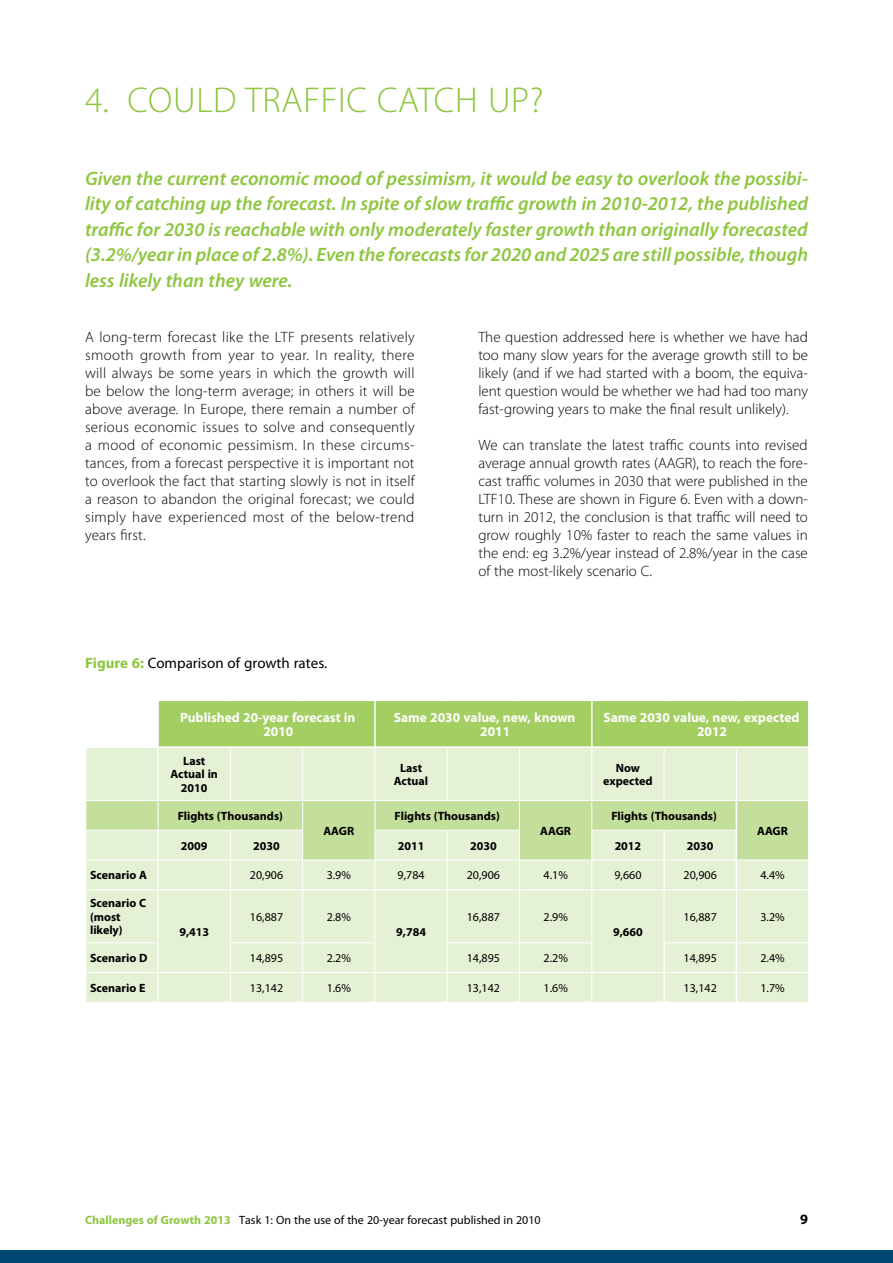
<style>
.page{position:relative;width:893px;height:1263px;background:#fff}
.page>*{position:absolute;margin:0;border:0;box-sizing:border-box;transform-origin:0 0}
.t1{font:300 36px "Myriad Pro";letter-spacing:.02em;color:#8dc63f}
.t2{font:italic 600 19.5px/25.5px "Myriad Pro";color:#8dc63f;text-align:justify}
.t3{font:300 15px/18px "Myriad Pro";color:#000;text-align:justify}
.t4{font:15px "Myriad Pro";color:#000}
.t5{font:700 14.25px "Myriad Pro";color:#000}
.t6{font:700 13.5px/13.5px "Myriad Pro";color:#fff}
.t7{font:12px "Myriad Pro";color:#000}
.t8{font:700 12px/13.5px "Myriad Pro";color:#000;text-align:center}
.s1{font-weight:700;color:#8dc63f}
</style>
<div class="page">
<div style="left:0;top:1250px;width:893px;height:13px;background:#004672"></div>
<div style="left:159px;top:701px;width:649px;height:45px;background:#a3cf62"></div>
<div style="left:86px;top:748px;width:722px;height:254px;background:#e5f1d4"></div>
<hr style="left:663px;top:943px;width:2px;height:29px;background:#fff">
<hr style="left:663px;top:973px;width:2px;height:29px;background:#fff">
<svg style="left:736px;top:943px;width:1px;height:59px"></svg>
<hr style="left:374px;top:701px;width:2px;height:45px;background:#fff">
<hr style="left:591px;top:701px;width:2px;height:45px;background:#fff">
<hr style="left:158px;top:748px;width:1px;height:52px;background:#fff">
<hr style="left:230px;top:748px;width:1px;height:52px;background:#fff">
<hr style="left:302px;top:748px;width:1px;height:52px;background:#fff">
<hr style="left:375px;top:748px;width:1px;height:52px;background:#fff">
<hr style="left:447px;top:748px;width:1px;height:52px;background:#fff">
<hr style="left:519px;top:748px;width:1px;height:52px;background:#fff">
<hr style="left:591px;top:748px;width:1px;height:52px;background:#fff">
<hr style="left:664px;top:748px;width:1px;height:52px;background:#fff">
<hr style="left:736px;top:748px;width:1px;height:52px;background:#fff">
<svg style="left:86px;top:800px;width:723px;height:89px;background:#d8eabd"></svg>
<hr style="left:664px;top:860px;width:72px;height:1px;background:#fff">
<hr style="left:736px;top:860px;width:72px;height:1px;background:#fff">
<hr style="left:85px;top:889px;width:73px;height:1px;background:#fff">
<hr style="left:158px;top:889px;width:72px;height:1px;background:#fff">
<hr style="left:158px;top:890px;width:1px;height:52px;background:#fff">
<hr style="left:230px;top:889px;width:73px;height:1px;background:#fff">
<hr style="left:230px;top:890px;width:1px;height:52px;background:#fff">
<hr style="left:303px;top:889px;width:72px;height:1px;background:#fff">
<hr style="left:302px;top:890px;width:1px;height:52px;background:#fff">
<hr style="left:375px;top:889px;width:72px;height:1px;background:#fff">
<hr style="left:375px;top:890px;width:1px;height:52px;background:#fff">
<hr style="left:447px;top:889px;width:72px;height:1px;background:#fff">
<hr style="left:447px;top:890px;width:1px;height:52px;background:#fff">
<hr style="left:519px;top:889px;width:73px;height:1px;background:#fff">
<hr style="left:519px;top:890px;width:1px;height:52px;background:#fff">
<hr style="left:592px;top:889px;width:72px;height:1px;background:#fff">
<hr style="left:591px;top:890px;width:1px;height:52px;background:#fff">
<hr style="left:664px;top:889px;width:72px;height:1px;background:#fff">
<hr style="left:664px;top:890px;width:1px;height:52px;background:#fff">
<hr style="left:736px;top:889px;width:73px;height:1px;background:#fff">
<hr style="left:736px;top:890px;width:1px;height:52px;background:#fff">
<hr style="left:85px;top:942px;width:73px;height:1px;background:#fff">
<hr style="left:230px;top:942px;width:73px;height:1px;background:#fff">
<hr style="left:303px;top:942px;width:72px;height:1px;background:#fff">
<hr style="left:447px;top:942px;width:72px;height:1px;background:#fff">
<hr style="left:519px;top:942px;width:73px;height:1px;background:#fff">
<hr style="left:664px;top:942px;width:72px;height:1px;background:#fff">
<hr style="left:736px;top:942px;width:73px;height:1px;background:#fff">
<hr style="left:85px;top:972px;width:73px;height:1px;background:#fff">
<hr style="left:158px;top:972px;width:72px;height:1px;background:#fff">
<svg style="left:158px;top:943px;width:1px;height:59px"></svg>
<hr style="left:230px;top:972px;width:73px;height:1px;background:#fff">
<svg style="left:230px;top:943px;width:1px;height:59px"></svg>
<hr style="left:303px;top:972px;width:72px;height:1px;background:#fff">
<svg style="left:302px;top:943px;width:1px;height:59px"></svg>
<hr style="left:375px;top:972px;width:72px;height:1px;background:#fff">
<svg style="left:375px;top:943px;width:1px;height:59px"></svg>
<hr style="left:447px;top:972px;width:72px;height:1px;background:#fff">
<svg style="left:447px;top:943px;width:1px;height:59px"></svg>
<hr style="left:519px;top:972px;width:73px;height:1px;background:#fff">
<svg style="left:519px;top:943px;width:1px;height:59px"></svg>
<hr style="left:592px;top:972px;width:72px;height:1px;background:#fff">
<svg style="left:591px;top:943px;width:1px;height:59px"></svg>
<hr style="left:664px;top:972px;width:72px;height:1px;background:#fff">
<hr style="left:736px;top:972px;width:72px;height:1px;background:#fff">
<h1 class="t1" style="left:85px;top:80px;width:460px">4. COU LD TRAFFIC CATCH U P?</h1>
<p class="t2" style="left:85px;top:165px;width:724px">Given the current economic mood of pessimism, it would be easy to overlook the possibi&shy;lity of catching up the forecast. In spite of slow traffic growth in 2010-2012, the published traffic for 2030 is reachable with only moderately faster growth than originally forecasted (3.2%/year in place of 2.8%). Even the forecasts for 2020 and 2025 are still possible, though less likely than they were.</p>
<p class="t3" style="left:85px;top:328px;width:331px">A long-term forecast like the LTF presents relatively smooth growth from year to year. In reality, there will always be some years in which the growth will be below the long-term average; in others it will be above average. In Europe, there remain a number of serious economic issues to solve and consequently a mood of economic pessimism. In these circums&shy;tances, from a forecast perspective it is important not to overlook the fact that starting slowly is not in itself a reason to abandon the original forecast; we could simply have experienced most of the below-trend years first.</p>
<p class="t3" style="left:478px;top:328px;width:331px">The question addressed here is whether we have had too many slow years for the average growth still to be likely (and if we had started with a boom, the equiva&shy;lent question would be whether we had had too many fast-growing years to make the final result unlikely).</p>
<p class="t3" style="left:478px;top:436px;width:331px">We can translate the latest traffic counts into revised average annual growth rates (AAGR), to reach the fore&shy;cast traffic volumes in 2030 that were published in the LTF10. These are shown in Figure 6. Even with a down&shy;turn in 2012, the conclusion is that traffic will need to grow roughly 10% faster to reach the same values in the end: eg 3.2%/year instead of 2.8%/year in the case of the most-likely scenario C.</p>
<p class="t4" style="left:85px;top:654px;width:244px"><span class="s1">Figure 6:</span> Comparison of growth rates.</p>
<p class="t6" style="left:263px;top:710px;width:94px;text-indent:-83px">Published 20-year forecast in<br>2010</p>
<p class="t6" style="left:480px;top:710px;width:97px;text-indent:-87px">Same 2030 value, new, known<br>2011</p>
<p class="t6" style="left:697px;top:710px;width:104px;text-indent:-94px">Same 2030 value, new, expected<br>2012</p>
<p class="t8" style="left:170px;top:754px;width:49px">Last<br>Actual in<br>2010</p>
<p class="t8" style="left:394px;top:760px;width:36px">Last<br>Actual</p>
<p class="t8" style="left:603px;top:760px;width:51px">Now expected</p>
<p class="t8" style="left:178px;top:809px;width:107px">Flights (Thousands)</p>
<p class="t8" style="left:323px;top:823px;width:32px">AAGR</p>
<p class="t8" style="left:395px;top:809px;width:107px">Flights (Thousands)</p>
<p class="t8" style="left:611px;top:809px;width:107px">Flights (Thousands)</p>
<p class="t8" style="left:540px;top:823px;width:32px">AAGR</p>
<p class="t8" style="left:757px;top:823px;width:32px">AAGR</p>
<p class="t8" style="left:181px;top:838px;width:28px">2009</p>
<p class="t8" style="left:253px;top:838px;width:28px">2030</p>
<p class="t8" style="left:398px;top:838px;width:28px">2011</p>
<p class="t8" style="left:470px;top:838px;width:28px">2030</p>
<p class="t8" style="left:615px;top:838px;width:28px">2012</p>
<p class="t8" style="left:687px;top:838px;width:28px">2030</p>
<p class="t8" style="left:90px;top:868px;width:59px">Scenario A</p>
<p class="t7" style="left:250px;top:868px;width:35px">20,906</p>
<p class="t7" style="left:327px;top:868px;width:26px">3.9%</p>
<p class="t7" style="left:398px;top:868px;width:29px">9,784</p>
<p class="t7" style="left:467px;top:868px;width:35px">20,906</p>
<p class="t7" style="left:544px;top:868px;width:26px">4.1%</p>
<p class="t7" style="left:614px;top:868px;width:29px">9,660</p>
<p class="t7" style="left:684px;top:868px;width:35px">20,906</p>
<p class="t7" style="left:760px;top:868px;width:26px">4.4%</p>
<p class="t8" style="left:90px;top:896px;width:58px;text-align:left">Scenario C (most likely)</p>
<p class="t7" style="left:250px;top:909px;width:35px">16,887</p>
<p class="t7" style="left:327px;top:909px;width:26px">2.8%</p>
<p class="t7" style="left:467px;top:909px;width:35px">16,887</p>
<p class="t7" style="left:544px;top:909px;width:26px">2.9%</p>
<p class="t7" style="left:684px;top:909px;width:35px">16,887</p>
<p class="t7" style="left:760px;top:909px;width:26px">3.2%</p>
<p class="t8" style="left:179px;top:924px;width:31px">9,413</p>
<p class="t8" style="left:396px;top:924px;width:31px">9,784</p>
<p class="t8" style="left:613px;top:924px;width:31px">9,660</p>
<p class="t8" style="left:90px;top:951px;width:59px">Scenario D</p>
<p class="t7" style="left:250px;top:951px;width:35px">14,895</p>
<p class="t7" style="left:327px;top:951px;width:26px">2.2%</p>
<p class="t7" style="left:467px;top:951px;width:35px">14,895</p>
<p class="t7" style="left:544px;top:951px;width:26px">2.2%</p>
<p class="t7" style="left:684px;top:951px;width:35px">14,895</p>
<p class="t7" style="left:760px;top:951px;width:26px">2.4%</p>
<p class="t8" style="left:90px;top:981px;width:57px">Scenario E</p>
<p class="t7" style="left:250px;top:980px;width:35px">13,142</p>
<p class="t7" style="left:327px;top:980px;width:26px">1.6%</p>
<p class="t7" style="left:467px;top:980px;width:35px">13,142</p>
<p class="t7" style="left:544px;top:980px;width:26px">1.6%</p>
<p class="t7" style="left:684px;top:980px;width:35px">13,142</p>
<p class="t7" style="left:760px;top:980px;width:26px">1.7%</p>
<p class="t7" style="left:85px;top:1213px;width:457px"><span class="s1">Challenges of Growth 2013</span> Task 1: On the use of the 20-year forecast published in 2010</p>
<p class="t5" style="left:800px;top:1210px;width:9px">9</p>
</div>
